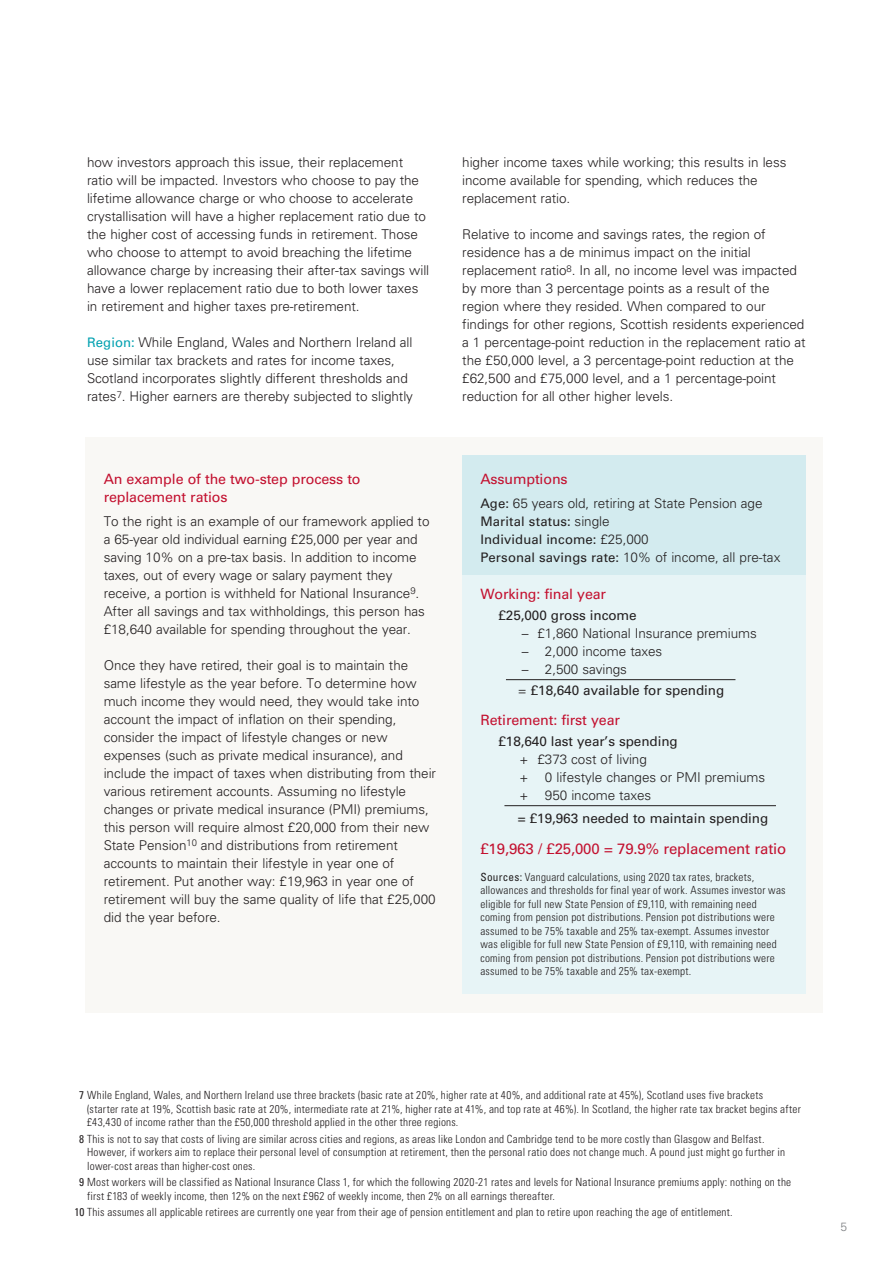
<style>
.page{position:relative;width:893px;height:1263px;background:#fff}
.page>*{position:absolute;margin:0;border:0;box-sizing:border-box;transform-origin:0 0}
.Body{font:15px "Univers LT Std";letter-spacing:-.01em;color:#c3102f}
.A_head_red_9_5_12{font:14.25px/18px "Univers LT Std";letter-spacing:-.01em;color:#c3102f}
.Body-2{font:300 13.5px/18px "Univers LT Std";letter-spacing:-.005em;color:#231f20}
.Body-3{font:13.5px "Univers LT Std";letter-spacing:-.005em;color:#231f20}
.Body-4{font:13.2px/18px "Univers LT Std";letter-spacing:.01em;color:#231f20}
.Page_number{font:300 12px "Univers LT Std";color:#7e8083}
.Body_Footnote_w_nu{font:300 condensed 11.25px/13.5px "Univers LT Std";letter-spacing:.02em;color:#231f20}
.Body_Footnote_no_i{font:300 condensed 11.25px/13.5px "Univers LT Std";letter-spacing:.02em;color:#231f20}
.s1{font-weight:400;font-size:13.2px;color:#00a0b0}
.s2{font-weight:400;font-size:13.2px}
.s3{font-weight:300;font-size:13.5px}
.s4{font-weight:300}
.s5{font-weight:400}
</style>
<div class="page">
<div style="left:86px;top:437px;width:737px;height:575px;background:#f9f8f5"></div>
<div style="left:462px;top:455px;width:344px;height:120px;background:#d3ebef"></div>
<div style="left:462px;top:575px;width:344px;height:419px;background:#e7f4f6"></div>
<hr style="left:506px;top:679px;width:229px;height:1px;background:#231f20">
<hr style="left:504px;top:805px;width:272px;height:1px;background:#231f20">
<p class="Body-2" style="left:87px;top:154px;width:344px">how investors approach this issue, their replacement ratio will be impacted. Investors who choose to pay the lifetime allowance charge or who choose to accelerate crystallisation will have a higher replacement ratio due to the higher cost of accessing funds in retirement. Those who choose to attempt to avoid breaching the lifetime allowance charge by increasing their after-tax savings will have a lower replacement ratio due to both lower taxes in retirement and higher taxes pre-retirement.</p>
<p class="Body-2" style="left:87px;top:334px;width:328px"><span class="s1">Region:</span> While England, Wales and Northern Ireland all use similar tax brackets and rates for income taxes, Scotland incorporates slightly different thresholds and rates<sup>7</sup>. Higher earners are thereby subjected to slightly</p>
<p class="Body-2" style="left:462px;top:154px;width:326px">higher income taxes while working; this results in less income available for spending, which reduces the replacement ratio.</p>
<p class="Body-2" style="left:462px;top:226px;width:345px">Relative to income and savings rates, the region of residence has a de minimus impact on the initial replacement ratio<sup>8</sup>. In all, no income level was impacted by more than 3 percentage points as a result of the region where they resided. When compared to our findings for other regions, Scottish residents experienced a 1 percentage-point reduction in the replacement ratio at the £50,000 level, a 3 percentage-point reduction at the £62,500 and £75,000 level, and a 1 percentage-point reduction for all other higher levels.</p>
<p class="A_head_red_9_5_12" style="left:104px;top:470px;width:258px">An example of the two-step process to replacement ratios</p>
<p class="Body-2" style="left:104px;top:512px;width:327px">To the right is an example of our framework applied to a 65-year old individual earning £25,000 per year and saving 10% on a pre-tax basis. In addition to income taxes, out of every wage or salary payment they receive, a portion is withheld for National Insurance<sup>9</sup>.<br>After all savings and tax withholdings, this person has £18,640 available for spending throughout the year.</p>
<p class="Body-2" style="left:104px;top:656px;width:334px">Once they have retired, their goal is to maintain the same lifestyle as the year before. To determine how much income they would need, they would take into account the impact of inflation on their spending, consider the impact of lifestyle changes or new expenses (such as private medical insurance), and include the impact of taxes when distributing from their various retirement accounts. Assuming no lifestyle changes or private medical insurance (PMI) premiums, this person will require almost £20,000 from their new State Pension<sup>10</sup> and distributions from retirement accounts to maintain their lifestyle in year one of retirement. Put another way: £19,963 in year one of retirement will buy the same quality of life that £25,000 did the year before.</p>
<p class="A_head_red_9_5_12" style="left:480px;top:470px;width:89px">Assumptions</p>
<p class="Body-2" style="left:480px;top:494px;width:284px"><span class="s2">Age:</span> 65 years old, retiring at State Pension age</p>
<p class="Body-4" style="left:480px;top:512px;width:170px">Marital status: <span class="s3">single<br></span>Individual income: <span class="s3">£25,000</span></p>
<p class="Body-2" style="left:480px;top:548px;width:301px"><span class="s2">Personal savings rate:</span> 10% of income, all pre-tax</p>
<p class="A_head_red_9_5_12" style="left:480px;top:585px;width:127px">Working: final year</p>
<p class="Body-3" style="left:498px;top:607px;width:140px">£25,000 gross income</p>
<p class="Body-2" style="left:522px;top:624px;width:237px">– £1,860 National Insurance premiums</p>
<p class="Body-2" style="left:522px;top:642px;width:142px">– 2,000 income taxes</p>
<p class="Body-2" style="left:522px;top:660px;width:107px">– 2,500 savings</p>
<p class="Body-3" style="left:518px;top:682px;width:208px"><span class="s4">=</span> £18,640 available for spending</p>
<p class="A_head_red_9_5_12" style="left:480px;top:711px;width:141px">Retirement: first year</p>
<p class="Body-3" style="left:498px;top:733px;width:181px">£18,640 last year’s spending</p>
<p class="Body-2" style="left:520px;top:750px;width:129px">+ £373 cost of living</p>
<p class="Body-2" style="left:520px;top:768px;width:247px">+ 0 lifestyle changes or PMI premiums</p>
<p class="Body-2" style="left:520px;top:786px;width:133px">+ 950 income taxes</p>
<p class="Body-3" style="left:518px;top:810px;width:252px">= £19,963 needed to maintain spending</p>
<p class="Body" style="left:480px;top:840px;width:307px">£19,963 / £25,000 = 79.9% replacement ratio</p>
<p class="Body_Footnote_no_i" style="left:480px;top:870px;width:307px"><span class="s5">Sources:</span> Vanguard calculations, using 2020 tax rates, brackets, allowances and thresholds for final year of work. Assumes investor was eligible for full new State Pension of £9,110, with remaining need coming from pension pot distributions. Pension pot distributions were assumed to be 75% taxable and 25% tax-exempt. Assumes investor was eligible for full new State Pension of £9,110, with remaining need coming from pension pot distributions. Pension pot distributions were assumed to be 75% taxable and 25% tax-exempt.</p>
<p class="Body_Footnote_w_nu" style="left:87px;top:1088px;width:715px;text-indent:-8px"><span class="s5">7</span> While England, Wales, and Northern Ireland use three brackets (basic rate at 20%, higher rate at 40%, and additional rate at 45%), Scotland uses five brackets<br>(starter rate at 19%, Scottish basic rate at 20%, intermediate rate at 21%, higher rate at 41%, and top rate at 46%). In Scotland, the higher rate tax bracket begins after £43,430 of income rather than the £50,000 threshold applied in the other three regions.</p>
<p class="Body_Footnote_w_nu" style="left:87px;top:1132px;width:699px;text-indent:-8px"><span class="s5">8</span> This is not to say that costs of living are similar across cities and regions, as areas like London and Cambridge tend to be more costly than Glasgow and Belfast.<br>However, if workers aim to replace their personal level of consumption at retirement, then the personal ratio does not change much. A pound just might go further in lower-cost areas than higher-cost ones.</p>
<p class="Body_Footnote_w_nu" style="left:87px;top:1175px;width:706px;text-indent:-8px"><span class="s5">9</span> Most workers will be classified as National Insurance Class 1, for which the following 2020-21 rates and levels for National Insurance premiums apply: nothing on the first £183 of weekly income, then 12% on the next £962 of weekly income, then 2% on all earnings thereafter.</p>
<p class="Body_Footnote_w_nu" style="left:74px;top:1205px;width:660px"><span class="s5">10</span> This assumes all applicable retirees are currently one year from their age of pension entitlement and plan to retire upon reaching the age of entitlement.</p>
<p class="Page_number" style="left:840px;top:1220px;width:8px">5</p>
</div>
